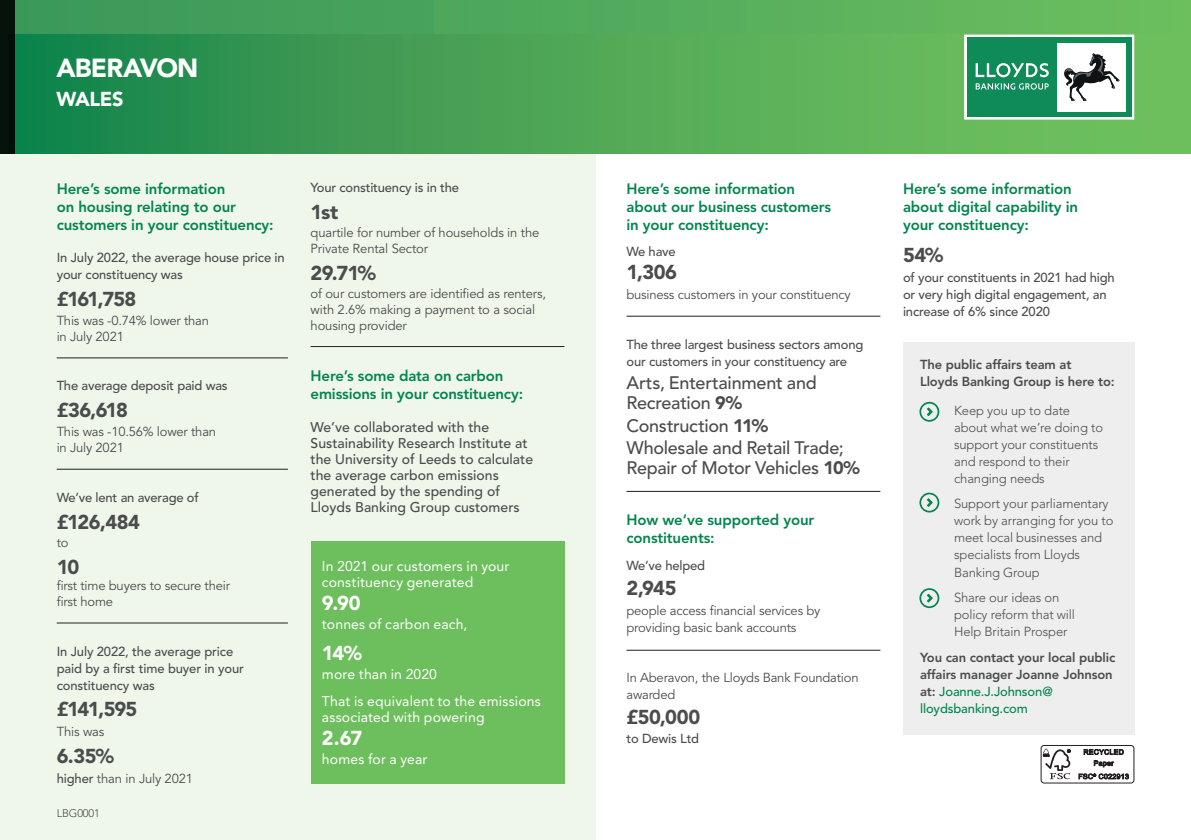
<style>
.page{position:relative;width:1191px;height:840px;background:#fff}
.page>*{position:absolute;margin:0;border:0;box-sizing:border-box;transform-origin:0 0}
.t1{font:900 26px "Avenir LT Std";letter-spacing:-.03em;color:#fff}
.t2{font:900 20px "Avenir LT Std";letter-spacing:-.035em;color:#4b4c4d}
.t3{font:900 20px "Avenir LT Std";letter-spacing:-.025em;color:#fff}
.t4{font:500 18px/20px "Avenir LT Std";letter-spacing:-.015em;color:#4b4c4d}
.t5{font:800 15px/18px "Avenir LT Std";letter-spacing:-.01em;color:#03854e}
.t6{font:500 14px/16px "Avenir LT Std";color:#4b4c4d}
.t7{font:14px/16px "Avenir LT Std";letter-spacing:.01em;color:#fff}
.t8{font:13px/16px "Avenir LT Std";letter-spacing:-.015em;color:#4b4c4d}
.t9{font:500 13px/17px "Avenir LT Std";letter-spacing:-.015em;color:#4b4c4d}
.t10{font:300 13px/17px "Avenir LT Std";letter-spacing:-.01em;color:#4b4c4d}
.t11{font:800 13px/17px "Avenir LT Std";letter-spacing:-.01em;color:#4b4c4d}
.t12{font:300 11px "Avenir LT Std";letter-spacing:-.01em;color:#4b4c4d}
.s1{font-weight:500}
.s2{font-weight:900}
.s3{font-weight:500;color:#03854e}
</style>
<div class="page">
<div style="left:0;top:126px;width:595px;height:713px;background:#eff7eb"></div>
<div style="left:0;top:0;width:1191px;height:153px;background:linear-gradient(to right,#359458,#70c060)"></div>
<svg style="left:14px;top:35px;width:1177px;height:118px"></svg>
<div style="left:0;top:0;width:14px;height:153px;background:#07120b"></div>
<div style="left:903px;top:342px;width:231px;height:393px;background:#eeeeef"></div>
<svg style="left:919px;top:401px;width:20px;height:20px"></svg>
<svg style="left:919px;top:492px;width:20px;height:20px"></svg>
<svg style="left:919px;top:588px;width:20px;height:19px"></svg>
<div style="left:311px;top:540px;width:253px;height:242px;background:#6dbf5d"></div>
<hr style="left:57px;top:357px;width:231px;height:1px;background:#231f20">
<hr style="left:57px;top:468px;width:231px;height:1px;background:#231f20">
<hr style="left:57px;top:622px;width:231px;height:1px;background:#231f20">
<hr style="left:626px;top:315px;width:254px;height:1px;background:#231f20">
<hr style="left:626px;top:491px;width:254px;height:1px;background:#231f20">
<hr style="left:626px;top:649px;width:254px;height:1px;background:#231f20">
<hr style="left:311px;top:346px;width:253px;height:1px;background:#231f20">
<div style="left:964px;top:35px;width:170px;height:84px;background:#fff"></div>
<div style="left:967px;top:37px;width:164px;height:80px;background:#0e8b57"></div>
<svg style="left:975px;top:63px;width:73px;height:27px"></svg>
<div style="left:1057px;top:43px;width:69px;height:68px;background:#fff"></div>
<svg style="left:1064px;top:53px;width:55px;height:48px"></svg>
<div style="left:1040px;top:744px;width:94px;height:38px;border:1px solid #231f20;border-radius:3px"></div>
<svg style="left:1043px;top:748px;width:27px;height:30px"></svg>
<svg style="left:1083px;top:749px;width:40px;height:5px"></svg>
<svg style="left:1094px;top:760px;width:20px;height:6px"></svg>
<svg style="left:1078px;top:773px;width:50px;height:5px"></svg>
<h1 class="t1" style="left:56px;top:52px;width:144px">ABERAVON</h1>
<h2 class="t3" style="left:56px;top:87px;width:69px">WALES</h2>
<p class="t5" style="left:57px;top:179px;width:218px">Here’s some information<br>on housing relating to our customers in your constituency:</p>
<p class="t9" style="left:57px;top:249px;width:230px">In July 2022, the average house price in your constituency was</p>
<h2 class="t2" style="left:57px;top:287px;width:81px">£161,758</h2>
<p class="t8" style="left:57px;top:312px;width:154px">This was -0.74% lower than in July 2021</p>
<p class="t9" style="left:57px;top:377px;width:172px">The average deposit paid was</p>
<h2 class="t2" style="left:57px;top:398px;width:73px">£36,618</h2>
<p class="t8" style="left:57px;top:424px;width:161px">This was -10.56% lower than in July 2021</p>
<p class="t9" style="left:57px;top:489px;width:144px">We’ve lent an average of</p>
<h2 class="t2" style="left:57px;top:509px;width:85px">£126,484</h2>
<p class="t8" style="left:57px;top:534px;width:13px">to</p>
<h2 class="t2" style="left:57px;top:554px;width:24px">10</h2>
<p class="t8" style="left:57px;top:577px;width:175px">first time buyers to secure their first home</p>
<p class="t9" style="left:57px;top:642px;width:189px">In July 2022, the average price paid by a first time buyer in your constituency was</p>
<h2 class="t2" style="left:57px;top:697px;width:82px">£141,595</h2>
<p class="t8" style="left:57px;top:723px;width:49px">This was</p>
<h2 class="t2" style="left:57px;top:743px;width:59px">6.35%</h2>
<p class="t8" style="left:57px;top:770px;width:138px"><span class="s1">higher</span> than in July 2021</p>
<p class="t12" style="left:57px;top:806px;width:45px">LBG0001</p>
<p class="t9" style="left:311px;top:179px;width:150px">Your constituency is in the</p>
<h2 class="t2" style="left:311px;top:200px;width:29px">1st</h2>
<p class="t8" style="left:311px;top:225px;width:230px">quartile for number of households in the<br>Private Rental Sector</p>
<h2 class="t2" style="left:311px;top:260px;width:67px">29.71%</h2>
<p class="t8" style="left:311px;top:286px;width:237px">of our customers are identified as renters, with 2.6% making a payment to a social housing provider</p>
<p class="t5" style="left:311px;top:366px;width:214px">Here’s some data on carbon emissions in your constituency:</p>
<p class="t6" style="left:311px;top:419px;width:224px">We’ve collaborated with the<br>Sustainability Research Institute at the University of Leeds to calculate the average carbon emissions generated by the spending of<br>Lloyds Banking Group customers</p>
<p class="t7" style="left:322px;top:557px;width:189px">In 2021 our customers in your constituency generated</p>
<h2 class="t3" style="left:322px;top:590px;width:40px">9.90</h2>
<p class="t7" style="left:322px;top:615px;width:147px">tonnes of carbon each,</p>
<h2 class="t3" style="left:322px;top:640px;width:42px">14%</h2>
<p class="t7" style="left:322px;top:660px;width:220px;line-height:27.4px">more than in 2020<br>That is equivalent to the emissions</p>
<p class="t7" style="left:322px;top:709px;width:164px">associated with powering</p>
<h2 class="t3" style="left:322px;top:725px;width:42px">2.67</h2>
<p class="t7" style="left:322px;top:750px;width:107px">homes for a year</p>
<p class="t5" style="left:626px;top:179px;width:206px">Here’s some information about our business customers in your constituency:</p>
<p class="t9" style="left:626px;top:243px;width:51px">We have</p>
<h2 class="t2" style="left:626px;top:260px;width:52px">1,306</h2>
<p class="t8" style="left:626px;top:287px;width:226px">business customers in your constituency</p>
<p class="t9" style="left:626px;top:336px;width:238px">The three largest business sectors among our customers in your constituency are</p>
<h3 class="t4" style="left:626px;top:372px;width:192px">Arts, Entertainment and<br>Recreation <span class="s2">9%</span></h3>
<h3 class="t4" style="left:626px;top:414px;width:219px;line-height:22.8px">Construction <span class="s2">11%<br></span>Wholesale and Retail Trade;</h3>
<h3 class="t4" style="left:626px;top:458px;width:235px">Repair of Motor Vehicles <span class="s2">10%</span></h3>
<p class="t5" style="left:626px;top:511px;width:189px">How we’ve supported your constituents:</p>
<p class="t9" style="left:626px;top:557px;width:80px">We’ve helped</p>
<h2 class="t2" style="left:626px;top:576px;width:52px">2,945</h2>
<p class="t8" style="left:626px;top:602px;width:195px;line-height:17px">people access financial services by providing basic bank accounts</p>
<p class="t8" style="left:626px;top:668px;width:234px;line-height:17px">In Aberavon, the Lloyds Bank Foundation awarded</p>
<h2 class="t2" style="left:626px;top:704px;width:75px">£50,000</h2>
<p class="t9" style="left:626px;top:730px;width:74px">to Dewis Ltd</p>
<p class="t5" style="left:903px;top:179px;width:177px">Here’s some information about digital capability in your constituency:</p>
<h2 class="t2" style="left:903px;top:242px;width:42px">54%</h2>
<p class="t9" style="left:903px;top:269px;width:213px">of your constituents in 2021 had high or very high digital engagement, an increase of 6% since 2020</p>
<p class="t11" style="left:920px;top:356px;width:196px">The public affairs team at<br>Lloyds Banking Group is here to:</p>
<p class="t10" style="left:954px;top:401px;width:150px">Keep you up to date about what we’re doing to support your constituents and respond to their changing needs</p>
<p class="t10" style="left:954px;top:495px;width:161px">Support your parliamentary work by arranging for you to meet local businesses and specialists from Lloyds<br>Banking Group</p>
<p class="t10" style="left:954px;top:588px;width:122px">Share our ideas on policy reform that will<br>Help Britain Prosper</p>
<p class="t11" style="left:920px;top:648px;width:197px">You can contact your local public affairs manager Joanne Johnson at: <span class="s3">Joanne.J.Johnson@ lloydsbanking.com</span></p>
</div>
